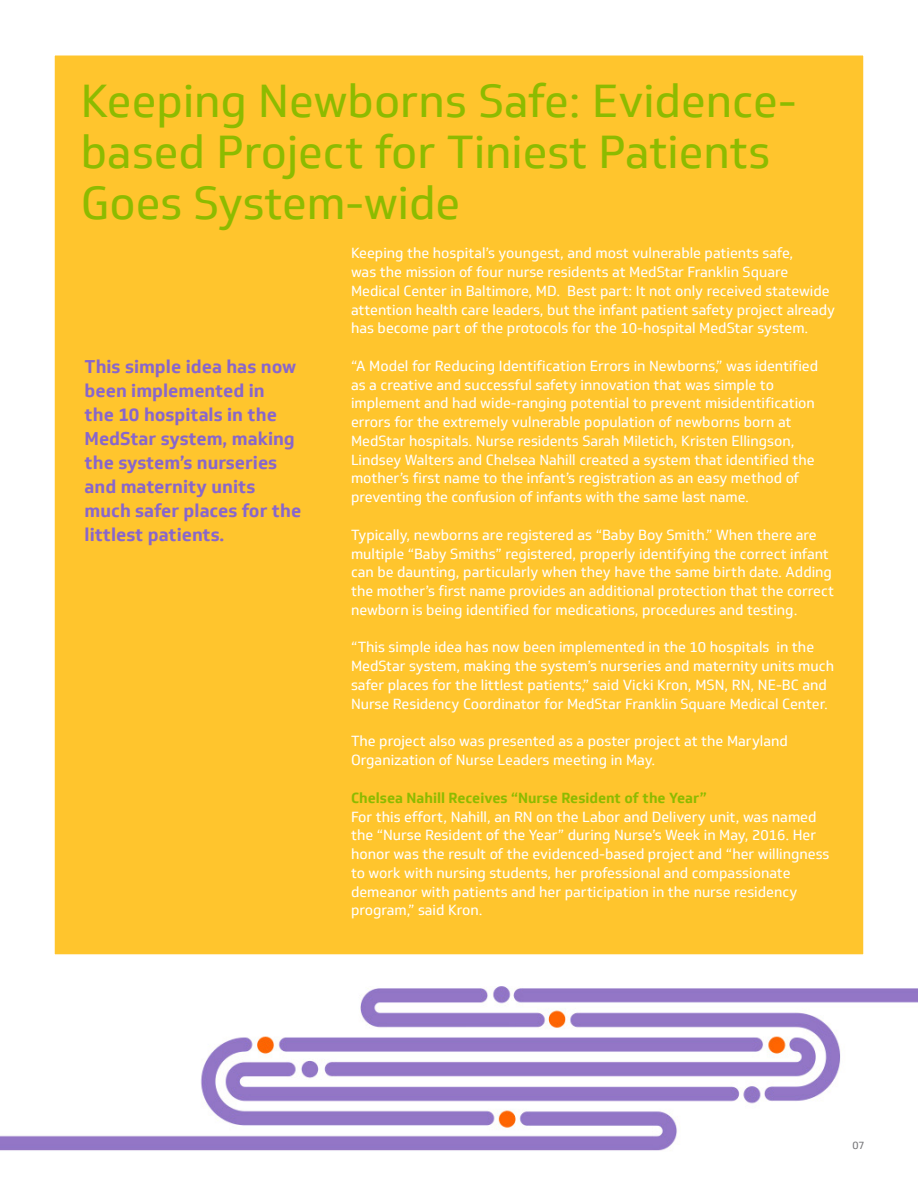
<style>
.page{position:relative;width:918px;height:1188px;background:#fff}
.page>*{position:absolute;margin:0;border:0;box-sizing:border-box;transform-origin:0 0}
.Subhead-XtraBOLD_Gol{font:45px/51px "Soleto";color:#8dbb00}
.Subhead-XtraBOLD_Gol-2{font:700 18px/24px "Soleto";color:#86c}
.Subhead-XtraBOLD_Gol-3{font:14.25px/18.8px "Soleto";color:#fff}
.t1{font:10.5px "Soleto";color:#77777a}
.s1{font-weight:700;color:#8dbb00}
</style>
<div class="page">
<div style="left:53px;top:54px;width:812px;height:902px;background:#ffc52d;border:2px solid #fff"></div>
<img style="left:0;top:986px;width:918px;height:165px">
<p class="Subhead-XtraBOLD_Gol" style="left:81px;top:76px;width:717px">Keeping Newborns Safe: Evidence&shy;based Project for Tiniest Patients<br>Goes System-wide</p>
<p class="Subhead-XtraBOLD_Gol-3" style="left:351px;top:244px;width:486px">Keeping the hospital’s youngest, and most vulnerable patients safe,<br>was the mission of four nurse residents at MedStar Franklin Square Medical Center in Baltimore, MD. Best part: It not only received statewide attention health care leaders, but the infant patient safety project already has become part of the protocols for the 10-hospital MedStar system.</p>
<p class="Subhead-XtraBOLD_Gol-3" style="left:351px;top:357px;width:469px">“A Model for Reducing Identification Errors in Newborns,” was identified as a creative and successful safety innovation that was simple to implement and had wide-ranging potential to prevent misidentification errors for the extremely vulnerable population of newborns born at MedStar hospitals. Nurse residents Sarah Miletich, Kristen Ellingson, Lindsey Walters and Chelsea Nahill created a system that identified the mother’s first name to the infant’s registration as an easy method of preventing the confusion of infants with the same last name.</p>
<p class="Subhead-XtraBOLD_Gol-3" style="left:351px;top:526px;width:484px">Typically, newborns are registered as “Baby Boy Smith.” When there are multiple “Baby Smiths” registered, properly identifying the correct infant can be daunting, particularly when they have the same birth date. Adding the mother’s first name provides an additional protection that the correct newborn is being identified for medications, procedures and testing.</p>
<p class="Subhead-XtraBOLD_Gol-3" style="left:351px;top:638px;width:485px">“This simple idea has now been implemented in the 10 hospitals in the MedStar system, making the system’s nurseries and maternity units much safer places for the littlest patients,” said Vicki Kron, MSN, RN, NE-BC and Nurse Residency Coordinator for MedStar Franklin Square Medical Center.</p>
<p class="Subhead-XtraBOLD_Gol-3" style="left:351px;top:732px;width:438px">The project also was presented as a poster project at the Maryland<br>Organization of Nurse Leaders meeting in May.</p>
<p class="Subhead-XtraBOLD_Gol-3" style="left:351px;top:788px;width:480px"><span class="s1">Chelsea Nahill Receives “Nurse Resident of the Year”<br></span>For this effort, Nahill, an RN on the Labor and Delivery unit, was named the “Nurse Resident of the Year” during Nurse’s Week in May, 2016. Her honor was the result of the evidenced-based project and “her willingness to work with nursing students, her professional and compassionate demeanor with patients and her participation in the nurse residency program,” said Kron.</p>
<p class="Subhead-XtraBOLD_Gol-2" style="left:85px;top:354px;width:218px">This simple idea has now been implemented in<br>the 10 hospitals in the<br>MedStar system, making the system’s nurseries and maternity units much safer places for the littlest patients.</p>
<p class="t1" style="left:852px;top:1139px;width:14px">07</p>
</div>
